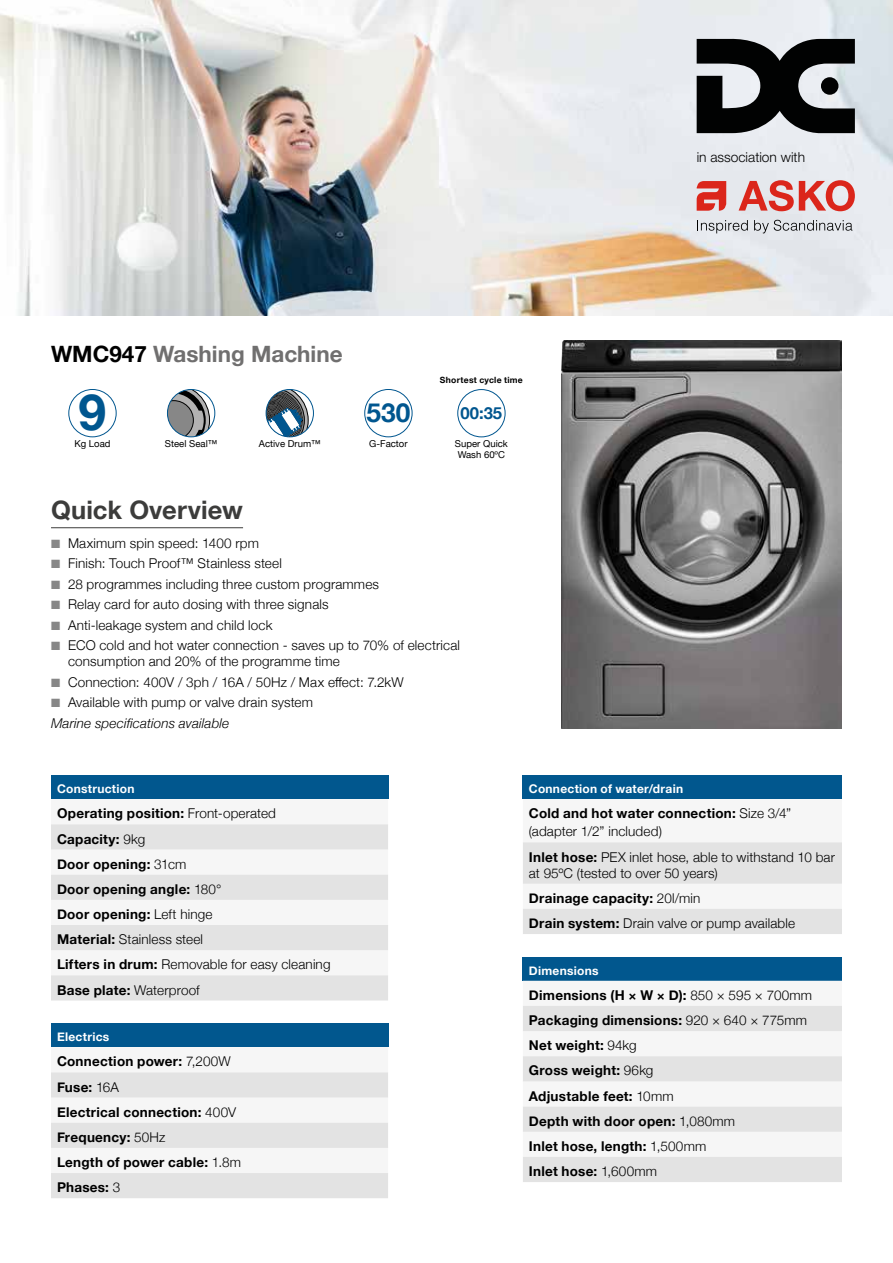
<style>
.page{position:relative;width:893px;height:1263px;background:#fff}
.page>*{position:absolute;margin:0;border:0;box-sizing:border-box;transform-origin:0 0}
.t1{font:700 49.8px "Helvetica Neue";color:#00568f}
.t2{font:700 26.25px "Helvetica Neue";color:#00568f}
.t3{font:700 25.5px "Helvetica Neue";letter-spacing:.005em;color:#3c3c3b}
.t4{font:700 22.5px "Helvetica Neue";color:#706f6f}
.t5{font:700 16.65px "Helvetica Neue";color:#00568f}
.t6{font:300 13.8px "Helvetica Neue LT Std";color:#000}
.t7{font:300 13.5px/16.2px "Helvetica Neue";letter-spacing:.01em;color:#000}
.t8{font:700 13.5px/25.2px "Helvetica Neue";letter-spacing:.02em;color:#000}
.t9{font:700 12px "Helvetica Neue";letter-spacing:.025em;color:#fff}
.t10{font:9.6px/11.4px "Helvetica Neue";color:#000}
.t11{font:700 8.55px "Helvetica Neue";letter-spacing:.03em;color:#000}
.s1{color:#000}
.s2{color:#878787}
.s3{font-style:italic}
.s4{font-weight:300}
.s5{font-weight:700}
</style>
<div class="page">
<img style="left:0;top:0;width:893px;height:316px">
<div style="left:69px;top:389px;width:47px;height:48px;border:1px solid #00568f;border-radius:50%"></div>
<div style="left:364px;top:389px;width:48px;height:48px;border:1px solid #00568f;border-radius:50%"></div>
<div style="left:457px;top:389px;width:48px;height:48px;border:1px solid #00568f;border-radius:50%"></div>
<svg style="left:167px;top:389px;width:43px;height:48px"></svg>
<div style="left:167px;top:389px;width:48px;height:48px;border:1px solid #00568f;border-radius:50%"></div>
<svg style="left:266px;top:389px;width:43px;height:48px"></svg>
<div style="left:266px;top:389px;width:48px;height:48px;border:1px solid #00568f;border-radius:50%"></div>
<hr style="left:51px;top:527px;width:192px;height:1px;background:#3c3c3b">
<div style="left:51px;top:775px;width:337px;height:24px;background:#01578e"></div>
<svg style="left:51px;top:824px;width:337px;height:176px;fill:#e3e3e3"></svg>
<div style="left:51px;top:1023px;width:337px;height:24px;background:#01578e"></div>
<svg style="left:51px;top:1072px;width:337px;height:126px"></svg>
<div style="left:523px;top:775px;width:319px;height:24px;background:#01578e"></div>
<svg style="left:523px;top:842px;width:319px;height:92px"></svg>
<div style="left:523px;top:957px;width:319px;height:24px;background:#01578e"></div>
<svg style="left:523px;top:1005px;width:319px;height:1px"></svg>
<svg style="left:523px;top:1006px;width:319px;height:176px;fill:#e3e3e3"></svg>
<img style="left:562px;top:340px;width:280px;height:389px">
<svg style="left:697px;top:39px;width:158px;height:94px;background:#4e5051"></svg>
<div style="left:821px;top:77px;width:17px;height:18px;background:#010202;border-radius:50%"></div>
<svg style="left:697px;top:180px;width:158px;height:31px;background:#e08886"></svg>
<svg style="left:697px;top:220px;width:51px;height:13px"></svg>
<svg style="left:754px;top:220px;width:98px;height:13px"></svg>
<h3 class="t4" style="left:51px;top:336px;width:293px"><span class="s1">WMC947</span> Washing Machine</h3>
<h1 class="t1" style="left:79px;top:373px;width:29px">9</h1>
<p class="t10" style="left:74px;top:438px;width:38px">Kg Load</p>
<p class="t10" style="left:165px;top:438px;width:54px">Steel Seal™</p>
<p class="t10" style="left:259px;top:438px;width:63px">Active Drum™</p>
<h2 class="t2" style="left:367px;top:392px;width:45px">530</h2>
<p class="t10" style="left:369px;top:438px;width:40px">G-Factor</p>
<p class="t11" style="left:440px;top:373px;width:84px">Shortest cycle time</p>
<p class="t5" style="left:461px;top:400px;width:43px">00:35</p>
<p class="t10" style="left:455px;top:438px;width:54px">Super Quick<br>Wash 60ºC</p>
<h3 class="t3" style="left:51px;top:490px;width:194px">Quick Overview</h3>
<p class="t7" style="left:51px;top:534px;width:210px"><span class="s2">■</span> Maximum spin speed: 1400 rpm</p>
<p class="t7" style="left:51px;top:554px;width:232px"><span class="s2">■</span> Finish: Touch Proof™ Stainless steel</p>
<p class="t7" style="left:51px;top:575px;width:330px"><span class="s2">■</span> 28 programmes including three custom programmes</p>
<p class="t7" style="left:51px;top:595px;width:279px"><span class="s2">■</span> Relay card for auto dosing with three signals</p>
<p class="t7" style="left:51px;top:616px;width:223px"><span class="s2">■</span> Anti-leakage system and child lock</p>
<p class="t7" style="left:68px;top:636px;width:394px;text-indent:-17px"><span class="s2">■</span> ECO cold and hot water connection - saves up to 70% of electrical consumption and 20% of the programme time</p>
<p class="t7" style="left:51px;top:673px;width:354px"><span class="s2">■</span> Connection: 400V / 3ph / 16A / 50Hz / Max effect: 7.2kW</p>
<p class="t7" style="left:51px;top:691px;width:264px;line-height:20.4px"><span class="s2">■</span> Available with pump or valve drain system<br><span class="s3">Marine specifications available</span></p>
<p class="t6" style="left:697px;top:149px;width:110px">in association with</p>
<p class="t9" style="left:57px;top:779px;width:79px">Construction</p>
<p class="t8" style="left:57px;top:801px;width:275px">Operating position: <span class="s4">Front-operated<br></span>Capacity: <span class="s4">9kg<br></span>Door opening: <span class="s4">31cm<br></span>Door opening angle: <span class="s4">180°<br></span>Door opening: <span class="s4">Left hinge<br></span>Material: <span class="s4">Stainless steel<br></span>Lifters in drum: <span class="s4">Removable for easy cleaning<br></span>Base plate: <span class="s4">Waterproof</span></p>
<p class="t9" style="left:57px;top:1027px;width:54px">Electrics</p>
<p class="t8" style="left:57px;top:1049px;width:186px">Connection power: <span class="s4">7,200W<br></span>Fuse: <span class="s4">16A<br></span>Electrical connection: <span class="s4">400V<br></span>Frequency: <span class="s4">50Hz<br></span>Length of power cable: <span class="s4">1.8m<br></span>Phases: <span class="s4">3</span></p>
<p class="t9" style="left:529px;top:779px;width:156px">Connection of water/drain</p>
<p class="t7" style="left:529px;top:803px;width:264px;line-height:18px"><span class="s5">Cold and hot water connection:</span> Size 3/4” (adapter 1/2” included)</p>
<p class="t7" style="left:529px;top:848px;width:308px"><span class="s5">Inlet hose:</span> PEX inlet hose, able to withstand 10 bar at 95ºC (tested to over 50 years)</p>
<p class="t7" style="left:529px;top:884px;width:268px;line-height:25.2px"><span class="s5">Drainage capacity:</span> 20l/min<br><span class="s5">Drain system:</span> Drain valve or pump available</p>
<p class="t9" style="left:529px;top:961px;width:71px">Dimensions</p>
<p class="t8" style="left:529px;top:983px;width:285px">Dimensions (H × W × D): <span class="s4">850 × 595 × 700mm<br></span>Packaging dimensions: <span class="s4">920 × 640 × 775mm<br></span>Net weight: <span class="s4">94kg<br></span>Gross weight: <span class="s4">96kg<br></span>Adjustable feet: <span class="s4">10mm<br></span>Depth with door open: <span class="s4">1,080mm<br></span>Inlet hose, length: <span class="s4">1,500mm<br></span>Inlet hose: <span class="s4">1,600mm</span></p>
</div>
